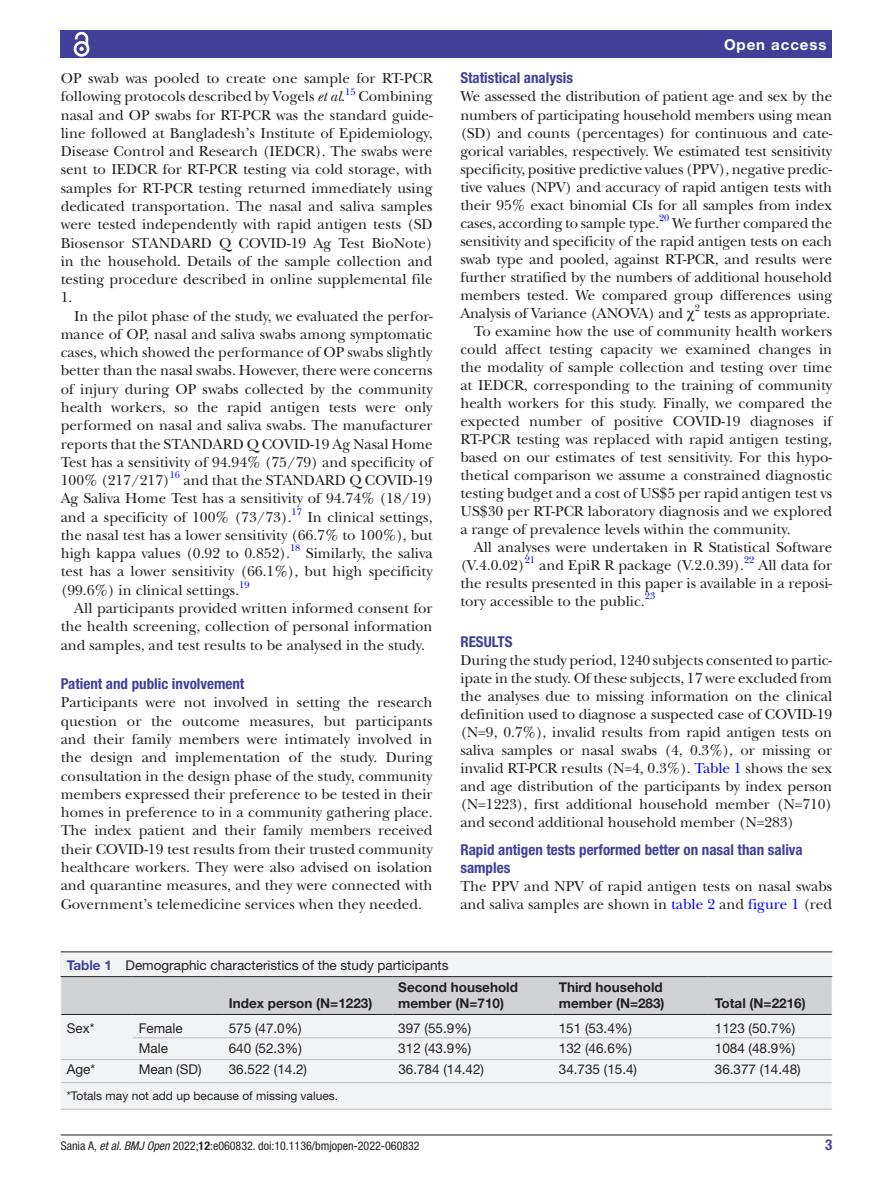
<style>
.page{position:relative;width:893px;height:1191px;background:#fff}
.page>*{position:absolute;margin:0;border:0;box-sizing:border-box;transform-origin:0 0}
.t1{font:15px/18.3px "New Baskerville";color:#231f20;text-align:justify}
.t2{font:700 condensed 15px/18px "Helvetica Neue LT Std";color:#414099}
.t3{font:700 15px "Helvetica Neue LT Std";letter-spacing:.065em;color:#fff}
.t4{font:13.5px "Helvetica Neue LT Std";color:#231f20}
.t5{font:700 13.5px/16.2px "Helvetica Neue LT Std";color:#231f20}
.t6{font:condensed 12px "Helvetica Neue LT Std";color:#231f20}
.t7{font:12px "Helvetica Neue LT Std";color:#231f20}
.t8{font:9.9px "New Baskerville";color:#00f}
.t9{font:9.9px "New Baskerville";color:#231f20}
.s1{font-style:italic}
.s2{color:#00f}
.s3{font-weight:700;color:#414099}
.s4{font-weight:700}
</style>
<div class="page">
<hr style="left:61px;top:1134px;width:771px;height:1px;background:#231f20">
<div style="left:61px;top:31px;width:771px;height:27px;background:#414099"></div>
<svg style="left:73px;top:31px;width:17px;height:26px"></svg>
<div style="left:61px;top:952px;width:771px;height:157px;background:#f2f3f4"></div>
<hr style="left:61px;top:951px;width:771px;height:1px;background:#231f20">
<hr style="left:61px;top:1109px;width:72px;height:1px;background:#bcbdc0">
<hr style="left:133px;top:1109px;width:90px;height:1px;background:#bcbdc0">
<hr style="left:223px;top:1109px;width:169px;height:1px;background:#bcbdc0">
<hr style="left:392px;top:1109px;width:161px;height:1px;background:#bcbdc0">
<hr style="left:553px;top:1109px;width:156px;height:1px;background:#bcbdc0">
<hr style="left:709px;top:1109px;width:123px;height:1px;background:#bcbdc0">
<svg style="left:60px;top:976px;width:773px;height:133px"></svg>
<p class="t1" style="left:61px;top:69px;width:373px">OP swab was pooled to create one sample for RT-PCR following protocols described by Vogels <span class="s1">et al</span>.</p>
<p class="t8" style="left:345px;top:86px;width:12px">15</p>
<p class="t1" style="left:61px;top:87px;width:373px;text-indent:298px">Combining nasal and OP swabs for RT-PCR was the standard guide&shy;line followed at Bangladesh’s Institute of Epidemiology, Disease Control and Research (IEDCR). The swabs were sent to IEDCR for RT-PCR testing via cold storage, with samples for RT-PCR testing returned immediately using dedicated transportation. The nasal and saliva samples were tested independently with rapid antigen tests (SD Biosensor STANDARD Q COVID-19 Ag Test BioNote) in the household. Details of the sample collection and testing procedure described in online supplemental file 1.</p>
<p class="t1" style="left:61px;top:307px;width:373px;text-indent:14px">In the pilot phase of the study, we evaluated the perfor&shy;mance of OP, nasal and saliva swabs among symptomatic cases, which showed the performance of OP swabs slightly better than the nasal swabs. However, there were concerns of injury during OP swabs collected by the community health workers, so the rapid antigen tests were only performed on nasal and saliva swabs. The manufacturer reports that the STANDARD Q COVID-19 Ag Nasal Home Test has a sensitivity of 94.94% (75/79) and specificity of 100% (217/217)</p>
<p class="t8" style="left:170px;top:469px;width:12px">16</p>
<p class="t1" style="left:61px;top:471px;width:373px;text-indent:123px">and that the STANDARD Q COVID-19<br>Ag Saliva Home Test has a sensitivity of 94.74% (18/19) and a specificity of 100% (73/73).</p>
<p class="t8" style="left:292px;top:506px;width:12px">17</p>
<p class="t1" style="left:61px;top:508px;width:373px;text-indent:247px">In clinical settings, the nasal test has a lower sensitivity (66.7% to 100%), but high kappa values (0.92 to 0.852).<sup>18</sup> Similarly, the saliva test has a lower sensitivity (66.1%), but high specificity (99.6%) in clinical settings.</p>
<p class="t8" style="left:239px;top:579px;width:12px">19</p>
<p class="t1" style="left:61px;top:599px;width:373px;text-indent:14px">All participants provided written informed consent for the health screening, collection of personal information and samples, and test results to be analysed in the study.</p>
<p class="t2" style="left:61px;top:674px;width:185px">Patient and public involvement</p>
<p class="t1" style="left:61px;top:693px;width:373px">Participants were not involved in setting the research question or the outcome measures, but participants and their family members were intimately involved in the design and implementation of the study. During consultation in the design phase of the study, community members expressed their preference to be tested in their homes in preference to in a community gathering place.<br>The index patient and their family members received their COVID-19 test results from their trusted community healthcare workers. They were also advised on isolation and quarantine measures, and they were connected with Government’s telemedicine services when they needed.</p>
<p class="t3" style="left:724px;top:35px;width:104px">Open access</p>
<p class="t2" style="left:460px;top:69px;width:114px">Statistical analysis</p>
<p class="t1" style="left:460px;top:88px;width:373px">We assessed the distribution of patient age and sex by the numbers of participating household members using mean (SD) and counts (percentages) for continuous and cate&shy;gorical variables, respectively. We estimated test sensitivity specificity, positive predictive values (PPV), negative predic&shy;tive values (NPV) and accuracy of rapid antigen tests with their 95% exact binomial CIs for all samples from index cases, according to sample type.</p>
<p class="t8" style="left:659px;top:212px;width:12px">20</p>
<p class="t1" style="left:460px;top:214px;width:373px;text-indent:212px">We further compared the sensitivity and specificity of the rapid antigen tests on each swab type and pooled, against RT-PCR, and results were further stratified by the numbers of additional household members tested. We compared group differences using Analysis of Variance (ANOVA) and</p>
<p class="t9" style="left:695px;top:302px;width:7px">2</p>
<p class="t1" style="left:704px;top:304px;width:128px">tests as appropriate.</p>
<p class="t1" style="left:474px;top:322px;width:360px">To examine how the use of community health workers</p>
<p class="t1" style="left:460px;top:340px;width:373px">could affect testing capacity we examined changes in</p>
<p class="t1" style="left:460px;top:358px;width:373px">the modality of sample collection and testing over time</p>
<p class="t1" style="left:460px;top:376px;width:373px">at IEDCR, corresponding to the training of community</p>
<p class="t1" style="left:460px;top:394px;width:373px">health workers for this study. Finally, we compared the</p>
<p class="t1" style="left:460px;top:412px;width:373px">expected number of positive COVID-19 diagnoses if</p>
<p class="t1" style="left:460px;top:430px;width:373px">RT-PCR testing was replaced with rapid antigen testing,</p>
<p class="t1" style="left:460px;top:448px;width:373px">based on our estimates of test sensitivity. For this hypo-</p>
<p class="t1" style="left:460px;top:466px;width:373px">thetical comparison we assume a constrained diagnostic</p>
<p class="t1" style="left:460px;top:484px;width:373px">testing budget and a cost of US$5 per rapid antigen test vs</p>
<p class="t1" style="left:460px;top:502px;width:373px">US$30 per RT-PCR laboratory diagnosis and we explored</p>
<p class="t1" style="left:460px;top:520px;width:332px">a range of prevalence levels within the community.</p>
<p class="t1" style="left:474px;top:538px;width:360px">All analyses were undertaken in R Statistical Software</p>
<p class="t1" style="left:460px;top:556px;width:66px">(V.4.0.02)</p>
<p class="t8" style="left:525px;top:554px;width:12px">21</p>
<p class="t1" style="left:539px;top:556px;width:206px">and EpiR R package (V.2.0.39).</p>
<p class="t8" style="left:744px;top:554px;width:12px">22</p>
<p class="t1" style="left:460px;top:556px;width:373px;text-indent:298px">All data for the results presented in this paper is available in a reposi&shy;tory accessible to the public.</p>
<p class="t8" style="left:645px;top:590px;width:12px">23</p>
<p class="t2" style="left:460px;top:633px;width:54px">RESULTS</p>
<p class="t1" style="left:460px;top:651px;width:373px">During the study period, 1240 subjects consented to partic&shy;ipate in the study. Of these subjects, 17 were excluded from the analyses due to missing information on the clinical definition used to diagnose a suspected case of COVID-19 (N=9, 0.7%), invalid results from rapid antigen tests on saliva samples or nasal swabs (4, 0.3%), or missing or invalid RT-PCR results (N=4, 0.3%). <span class="s2">Table 1</span> shows the sex and age distribution of the participants by index person (N=1223), first additional household member (N=710) and second additional household member (N=283)</p>
<p class="t2" style="left:460px;top:840px;width:344px">Rapid antigen tests performed better on nasal than saliva samples</p>
<p class="t1" style="left:460px;top:877px;width:373px">The PPV and NPV of rapid antigen tests on nasal swabs and saliva samples are shown in <span class="s2">table 2</span> and <span class="s2">figure 1</span> (red</p>
<p class="t4" style="left:67px;top:957px;width:383px"><span class="s3">Table 1</span> Demographic characteristics of the study participants</p>
<p class="t5" style="left:229px;top:995px;width:145px">Index person (N=1223)</p>
<p class="t5" style="left:398px;top:979px;width:121px">Second household member (N=710)</p>
<p class="t5" style="left:559px;top:979px;width:107px">Third household member (N=283)</p>
<p class="t5" style="left:715px;top:995px;width:92px">Total (N=2216)</p>
<p class="t4" style="left:67px;top:1020px;width:29px">Sex*</p>
<p class="t4" style="left:139px;top:1020px;width:46px">Female</p>
<p class="t4" style="left:229px;top:1020px;width:75px">575 (47.0%)</p>
<p class="t4" style="left:398px;top:1020px;width:75px">397 (55.9%)</p>
<p class="t4" style="left:559px;top:1020px;width:75px">151 (53.4%)</p>
<p class="t4" style="left:715px;top:1020px;width:82px">1123 (50.7%)</p>
<p class="t4" style="left:139px;top:1040px;width:31px">Male</p>
<p class="t4" style="left:229px;top:1040px;width:75px">640 (52.3%)</p>
<p class="t4" style="left:398px;top:1040px;width:75px">312 (43.9%)</p>
<p class="t4" style="left:559px;top:1040px;width:75px">132 (46.6%)</p>
<p class="t4" style="left:715px;top:1040px;width:82px">1084 (48.9%)</p>
<p class="t4" style="left:67px;top:1060px;width:30px">Age*</p>
<p class="t4" style="left:139px;top:1060px;width:64px">Mean (SD)</p>
<p class="t4" style="left:229px;top:1060px;width:80px">36.522 (14.2)</p>
<p class="t4" style="left:398px;top:1060px;width:87px">36.784 (14.42)</p>
<p class="t4" style="left:559px;top:1060px;width:80px">34.735 (15.4)</p>
<p class="t4" style="left:715px;top:1060px;width:87px">36.377 (14.48)</p>
<p class="t7" style="left:67px;top:1088px;width:273px">*Totals may not add up because of missing values.</p>
<p class="t6" style="left:61px;top:1138px;width:360px">Sania A, <span class="s1">et al</span>. <span class="s1">BMJ Open</span> 2022;<span class="s4">12</span>:e060832. doi:10.1136/bmjopen-2022-060832</p>
<p class="t2" style="left:825px;top:1135px;width:9px">3</p>
</div>
